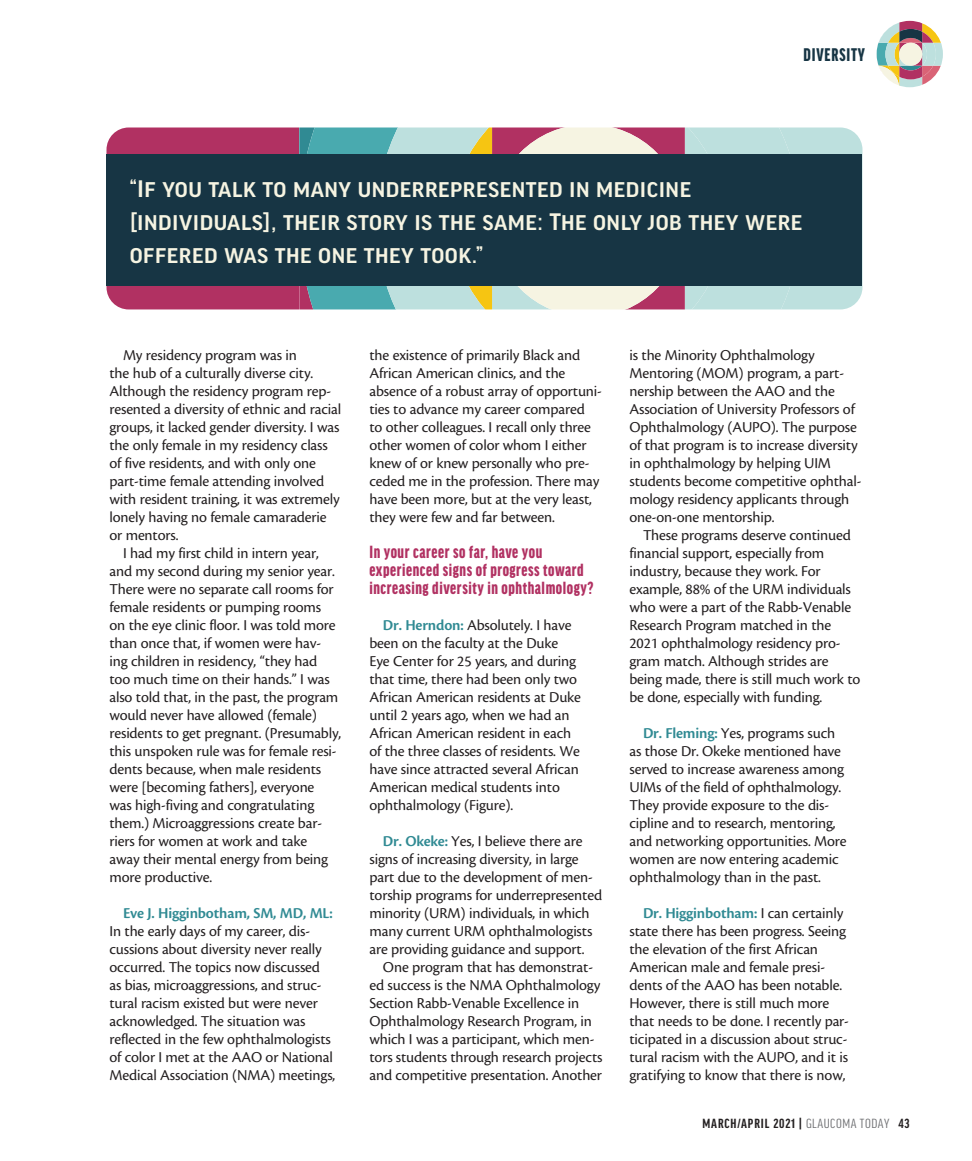
<style>
.page{position:relative;width:972px;height:1161px;background:#fff}
.page>*{position:absolute;margin:0;border:0;box-sizing:border-box;transform-origin:0 0}
.t1{font:500 25.5px/33px "Good Headline Pro";letter-spacing:.02em;color:#f6f4e2}
.t2{font:900 extra-condensed 19.5px "Good Headline Pro";letter-spacing:.045em;color:#173544}
.subhead_question{font:900 extra-condensed 18.75px/18px "Good Headline Pro";letter-spacing:.03em;color:#b13162}
.body{font:15.75px/18px "Cronos Pro";letter-spacing:-.01em;color:#231f20}
.t3{font:700 extra-condensed 14.1px "Good Headline Pro";letter-spacing:.06em;color:#231f20;scale:1.11 1}
.s1{font-weight:600;color:#308a93}
.s2{font-weight:400;color:#6c6d70}
</style>
<div class="page">
<svg style="left:877px;top:21px;width:66px;height:67px"></svg>
<div style="left:106px;top:128px;width:193px;height:181px;background:#b13162"></div>
<svg style="left:299px;top:128px;width:563px;height:181px;background:#b6c5c2"></svg>
<div style="left:106px;top:154px;width:756px;height:132px;background:#173544"></div>
<p class="t2" style="left:804px;top:45px;width:63px">DIVERSITY</p>
<p class="t1" style="left:130px;top:173px;width:674px">“If you talk to many underrepresented in medicine [individuals], their story is the same: The only job they were offered was the one they took.”</p>
<p class="body" style="left:110px;top:346px;width:233px;text-indent:14px">My residency program was in<br>the hub of a culturally diverse city.<br>Although the residency program rep&shy;resented a diversity of ethnic and racial groups, it lacked gender diversity. I was the only female in my residency class of five residents, and with only one part-time female attending involved with resident training, it was extremely lonely having no female camaraderie or mentors.</p>
<p class="body" style="left:110px;top:544px;width:233px;text-indent:14px">I had my first child in intern year, and my second during my senior year.<br>There were no separate call rooms for female residents or pumping rooms<br>on the eye clinic floor. I was told more than once that, if women were hav&shy;ing children in residency, “they had too much time on their hands.” I was also told that, in the past, the program would never have allowed (female) residents to get pregnant. (Presumably, this unspoken rule was for female resi&shy;dents because, when male residents were [becoming fathers], everyone<br>was high-fiving and congratulating them.) Microaggressions create bar&shy;riers for women at work and take away their mental energy from being more productive.</p>
<p class="body" style="left:110px;top:904px;width:227px;text-indent:14px"><span class="s1">Eve J. Higginbotham, SM, MD, ML:<br></span>In the early days of my career, dis&shy;cussions about diversity never really occurred. The topics now discussed as bias, microaggressions, and struc&shy;tural racism existed but were never acknowledged. The situation was reflected in the few ophthalmologists of color I met at the AAO or National Medical Association (NMA) meetings,</p>
<p class="body" style="left:369px;top:346px;width:234px">the existence of primarily Black and African American clinics, and the absence of a robust array of opportuni&shy;ties to advance my career compared<br>to other colleagues. I recall only three other women of color whom I either knew of or knew personally who pre&shy;ceded me in the profession. There may have been more, but at the very least, they were few and far between.</p>
<p class="subhead_question" style="left:369px;top:543px;width:225px">In your career so far, have you experienced signs of progress toward increasing diversity in ophthalmology?</p>
<p class="body" style="left:369px;top:616px;width:213px;text-indent:14px"><span class="s1">Dr. Herndon:</span> Absolutely. I have been on the faculty at the Duke<br>Eye Center for 25 years, and during that time, there had been only two<br>African American residents at Duke until 2 years ago, when we had an<br>African American resident in each of the three classes of residents. We have since attracted several African<br>American medical students into ophthalmology (Figure).</p>
<p class="body" style="left:369px;top:832px;width:234px;text-indent:14px"><span class="s1">Dr. Okeke:</span> Yes, I believe there are signs of increasing diversity, in large part due to the development of men&shy;torship programs for underrepresented minority (URM) individuals, in which many current URM ophthalmologists are providing guidance and support.</p>
<p class="body" style="left:369px;top:958px;width:235px;text-indent:14px">One program that has demonstrat&shy;ed success is the NMA Ophthalmology Section Rabb-Venable Excellence in Ophthalmology Research Program, in which I was a participant, which men&shy;tors students through research projects and competitive presentation. Another</p>
<p class="body" style="left:630px;top:346px;width:233px">is the Minority Ophthalmology Mentoring (MOM) program, a part&shy;nership between the AAO and the Association of University Professors of Ophthalmology (AUPO). The purpose of that program is to increase diversity in ophthalmology by helping UIM students become competitive ophthal&shy;mology residency applicants through one-on-one mentorship.</p>
<p class="body" style="left:630px;top:526px;width:233px;text-indent:14px">These programs deserve continued financial support, especially from industry, because they work. For example, 88% of the URM individuals who were a part of the Rabb-Venable Research Program matched in the 2021 ophthalmology residency pro&shy;gram match. Although strides are being made, there is still much work to be done, especially with funding.</p>
<p class="body" style="left:630px;top:724px;width:219px;text-indent:14px"><span class="s1">Dr. Fleming:</span> Yes, programs such as those Dr. Okeke mentioned have served to increase awareness among UIMs of the field of ophthalmology.<br>They provide exposure to the dis&shy;cipline and to research, mentoring, and networking opportunities. More women are now entering academic ophthalmology than in the past.</p>
<p class="body" style="left:630px;top:904px;width:221px;text-indent:14px"><span class="s1">Dr. Higginbotham:</span> I can certainly state there has been progress. Seeing the elevation of the first African American male and female presi&shy;dents of the AAO has been notable.<br>However, there is still much more that needs to be done. I recently par&shy;ticipated in a discussion about struc&shy;tural racism with the AUPO, and it is gratifying to know that there is now,</p>
<p class="t3" style="left:702px;top:1117px;width:188px">MARCH/APRIL 2021 | <span class="s2">GLAUCOMA TODAY</span> 43</p>
</div>
